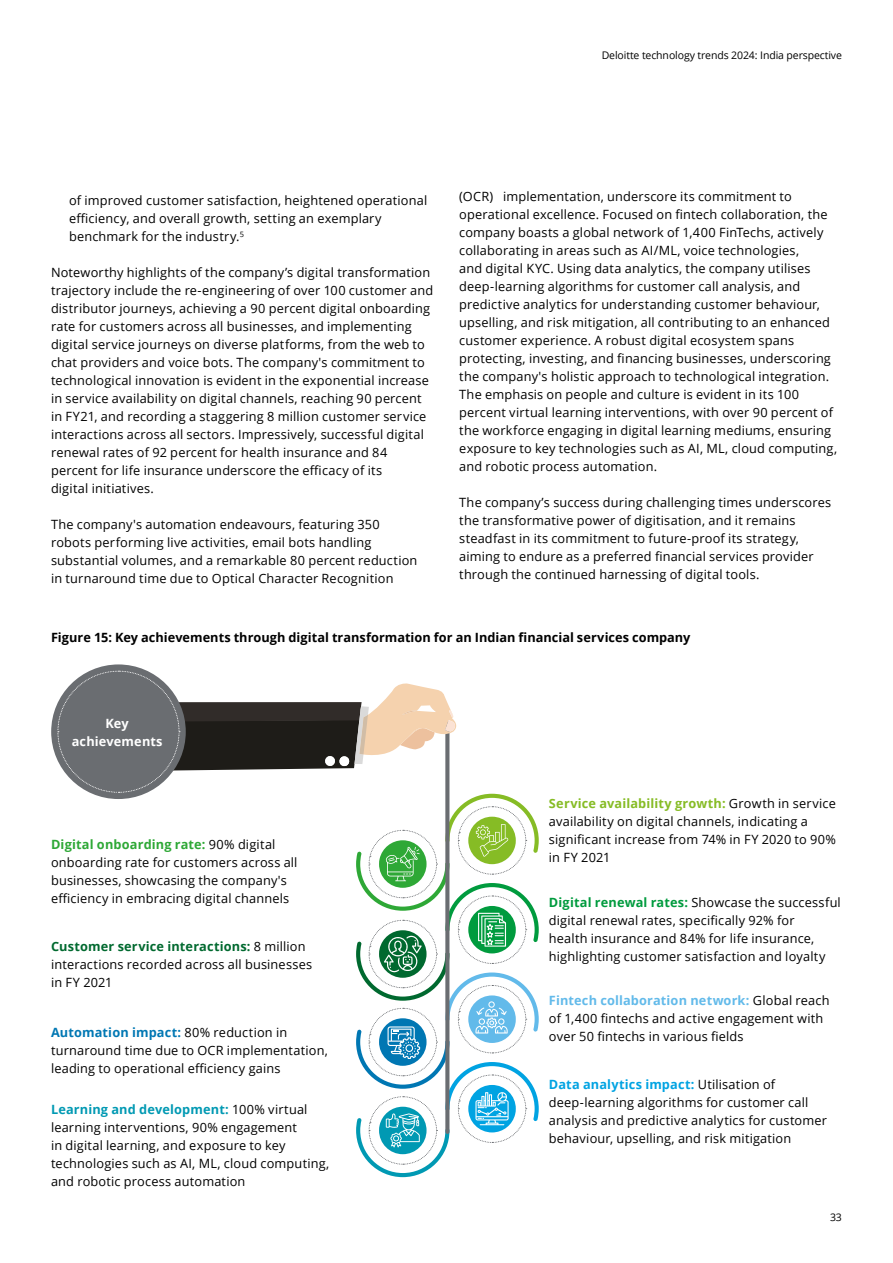
<style>
.page{position:relative;width:893px;height:1263px;background:#fff}
.page>*{position:absolute;margin:0;border:0;box-sizing:border-box;transform-origin:0 0}
.t1{font:12.75px/18px "Open Sans";letter-spacing:.015em;color:#000}
.t2{font:700 12.75px "Open Sans";color:#000}
.t3{font:700 12.75px/18px "Open Sans";letter-spacing:.01em;color:#fff;text-align:center}
.t4{font:10.5px "Open Sans";letter-spacing:-.01em;color:#000}
.s1{font-weight:700;color:#2ea836}
.s2{font-weight:700;color:#00692f}
.s3{font-weight:700;color:#0077b3}
.s4{font-weight:700;color:#0099b3}
.s5{font-weight:700;color:#86bc25}
.s6{font-weight:700;color:#009b3e}
.s7{font-weight:700;color:#62baea}
.s8{font-weight:700;color:#00a3e2}
</style>
<div class="page">
<div style="left:51px;top:664px;width:135px;height:135px;background:#6a6d71;border-radius:50%"></div>
<svg style="left:57px;top:670px;width:482px;height:507px"></svg>
<p class="t4" style="left:602px;top:48px;width:242px">Deloitte technology trends 2024: India perspective</p>
<p class="t1" style="left:69px;top:191px;width:360px">of improved customer satisfaction, heightened operational efficiency, and overall growth, setting an exemplary benchmark for the industry.<sup>5</sup></p>
<p class="t1" style="left:51px;top:263px;width:384px">Noteworthy highlights of the company’s digital transformation trajectory include the re-engineering of over 100 customer and distributor journeys, achieving a 90 percent digital onboarding rate for customers across all businesses, and implementing digital service journeys on diverse platforms, from the web to chat providers and voice bots. The company's commitment to technological innovation is evident in the exponential increase in service availability on digital channels, reaching 90 percent in FY21, and recording a staggering 8 million customer service interactions across all sectors. Impressively, successful digital renewal rates of 92 percent for health insurance and 84 percent for life insurance underscore the efficacy of its<br>digital initiatives.</p>
<p class="t1" style="left:51px;top:515px;width:368px">The company's automation endeavours, featuring 350 robots performing live activities, email bots handling substantial volumes, and a remarkable 80 percent reduction in turnaround time due to Optical Character Recognition</p>
<p class="t1" style="left:459px;top:187px;width:379px">(OCR) implementation, underscore its commitment to operational excellence. Focused on fintech collaboration, the company boasts a global network of 1,400 FinTechs, actively collaborating in areas such as AI/ML, voice technologies,<br>and digital KYC. Using data analytics, the company utilises deep-learning algorithms for customer call analysis, and predictive analytics for understanding customer behaviour, upselling, and risk mitigation, all contributing to an enhanced customer experience. A robust digital ecosystem spans protecting, investing, and financing businesses, underscoring the company's holistic approach to technological integration.<br>The emphasis on people and culture is evident in its 100 percent virtual learning interventions, with over 90 percent of the workforce engaging in digital learning mediums, ensuring exposure to key technologies such as AI, ML, cloud computing, and robotic process automation.</p>
<p class="t1" style="left:459px;top:493px;width:374px">The company’s success during challenging times underscores the transformative power of digitisation, and it remains steadfast in its commitment to future-proof its strategy, aiming to endure as a preferred financial services provider through the continued harnessing of digital tools.</p>
<p class="t2" style="left:51px;top:629px;width:641px">Figure 15: Key achievements through digital transformation for an Indian financial services company</p>
<p class="t3" style="left:72px;top:714px;width:92px">Key achievements</p>
<p class="t1" style="left:51px;top:835px;width:248px"><span class="s1">Digital onboarding rate:</span> 90% digital onboarding rate for customers across all businesses, showcasing the company's efficiency in embracing digital channels</p>
<p class="t1" style="left:51px;top:937px;width:263px"><span class="s2">Customer service interactions:</span> 8 million interactions recorded across all businesses in FY 2021</p>
<p class="t1" style="left:51px;top:1023px;width:278px"><span class="s3">Automation impact:</span> 80% reduction in turnaround time due to OCR implementation, leading to operational efficiency gains</p>
<p class="t1" style="left:51px;top:1100px;width:280px"><span class="s4">Learning and development:</span> 100% virtual learning interventions, 90% engagement<br>in digital learning, and exposure to key technologies such as AI, ML, cloud computing, and robotic process automation</p>
<p class="t1" style="left:549px;top:794px;width:289px"><span class="s5">Service availability growth:</span> Growth in service availability on digital channels, indicating a significant increase from 74% in FY 2020 to 90% in FY 2021</p>
<p class="t1" style="left:549px;top:893px;width:293px"><span class="s6">Digital renewal rates:</span> Showcase the successful digital renewal rates, specifically 92% for<br>health insurance and 84% for life insurance, highlighting customer satisfaction and loyalty</p>
<p class="t1" style="left:549px;top:991px;width:282px"><span class="s7">Fintech collaboration network:</span> Global reach of 1,400 fintechs and active engagement with over 50 fintechs in various fields</p>
<p class="t1" style="left:549px;top:1075px;width:280px"><span class="s8">Data analytics impact:</span> Utilisation of deep-learning algorithms for customer call analysis and predictive analytics for customer behaviour, upselling, and risk mitigation</p>
<p class="t4" style="left:830px;top:1210px;width:13px">33</p>
</div>
